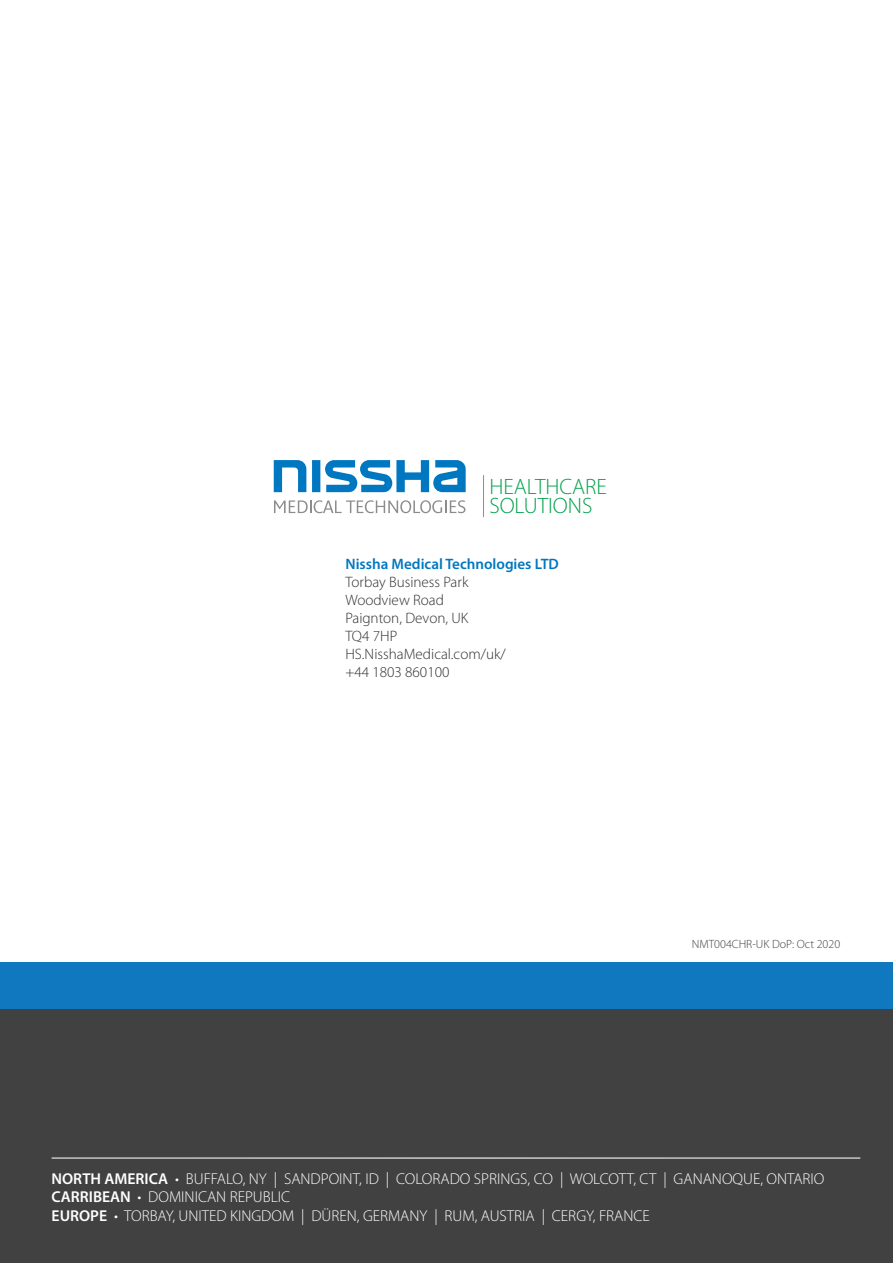
<style>
.page{position:relative;width:893px;height:1263px;background:#fff}
.page>*{position:absolute;margin:0;border:0;box-sizing:border-box;transform-origin:0 0}
.t1{font:300 22.35px/19.2px "Myriad Pro";color:#00a14b}
.t2{font:300 15.75px/18.9px "Myriad Pro";color:#fff}
.t3{font:300 15.15px/18.1px "Myriad Pro";color:#323031}
.t4{font:600 15.15px "Myriad Pro";color:#0077c0}
.t5{font:300 12px "Myriad Pro";color:#414042}
.s1{font-weight:600}
</style>
<div class="page">
<div style="left:0;top:962px;width:893px;height:280px;background:#0f78be"></div>
<div style="left:0;top:1010px;width:893px;height:253px;background:#414142"></div>
<hr style="left:52px;top:1157px;width:808px;height:1px;background:#fff">
<svg style="left:274px;top:460px;width:32px;height:32px"></svg>
<div style="left:312px;top:460px;width:8px;height:32px;background:#0077c1"></div>
<svg style="left:325px;top:460px;width:141px;height:32px"></svg>
<svg style="left:274px;top:500px;width:191px;height:13px"></svg>
<hr style="left:483px;top:475px;width:1px;height:42px;background:#8a8c8e">
<h1 class="t1" style="left:489px;top:478px;width:119px">HEALTHCARE<br>SOLUTIONS</h1>
<p class="t4" style="left:345px;top:554px;width:215px">Nissha Medical Technologies LTD</p>
<p class="t3" style="left:345px;top:573px;width:162px">Torbay Business Park<br>Woodview Road<br>Paignton, Devon, UK<br>TQ4 7HP<br>HS.NisshaMedical.com/uk/ +44 1803 860100</p>
<p class="t5" style="left:692px;top:937px;width:150px">NMT004CHR-UK DoP: Oct 2020</p>
<p class="t2" style="left:52px;top:1169px;width:774px"><span class="s1">NORTH AMERICA</span> • BUFFALO, NY | SANDPOINT, ID | COLORADO SPRINGS, CO | WOLCOTT, CT | GANANOQUE, ONTARIO<br><span class="s1">CARRIBEAN</span> • DOMINICAN REPUBLIC<br><span class="s1">EUROPE</span> • TORBAY, UNITED KINGDOM | DÜREN, GERMANY | RUM, AUSTRIA | CERGY, FRANCE</p>
</div>
